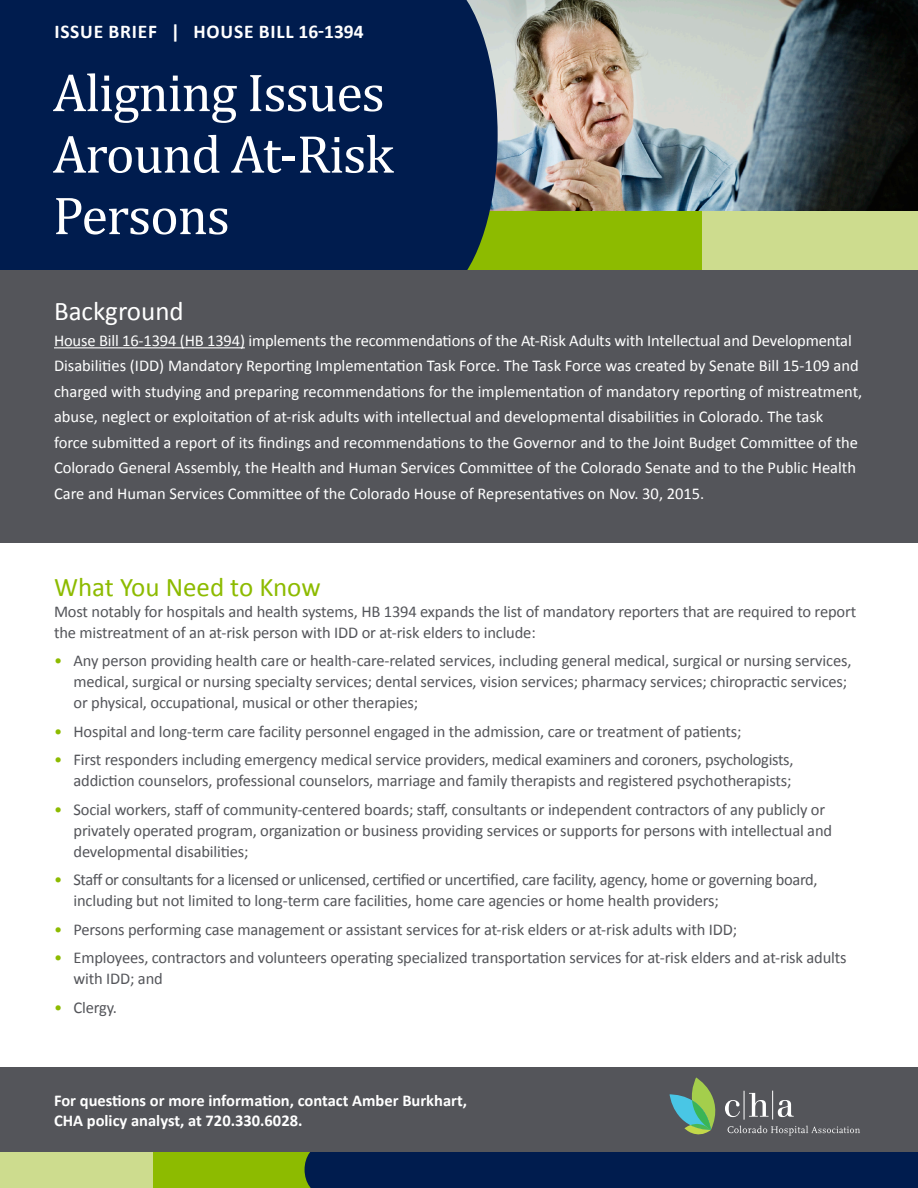
<style>
.page{position:relative;width:918px;height:1188px;background:#fff}
.page>*{position:absolute;margin:0;border:0;box-sizing:border-box;transform-origin:0 0}
.t1{font:54px/61.5px "Cambria Math";letter-spacing:-.02em;color:#fff}
.t2{font:27px "Calibri";color:#8dbb00}
.t3{font:27px "Calibri";color:#fff}
.t4{font:700 19.5px "Calibri";letter-spacing:.04em;color:#fff}
.t5{font:16.5px/21px "Calibri";letter-spacing:-.01em;color:#54555a}
.t6{font:16.5px/25.5px "Calibri";color:#fff}
.t7{font:16.5px "Calibri";letter-spacing:-.03em;color:#54555a}
.t8{font:700 16.5px "Calibri";color:#fff}
.s1{color:#8dbb00}
</style>
<div class="page">
<div style="left:314px;top:1138px;width:604px;height:50px;background:#001c4e"></div>
<div style="left:0;top:1138px;width:153px;height:50px;background:#cddc8e"></div>
<div style="left:153px;top:1138px;width:174px;height:50px;background:#8dbb00"></div>
<div style="left:0;top:0;width:408px;height:274px;background:#001c4e"></div>
<img style="left:498px;top:0;width:420px;height:212px">
<div style="left:702px;top:212px;width:216px;height:58px;background:#cddc8e"></div>
<div style="left:459px;top:212px;width:243px;height:58px;background:#8dbb00"></div>
<svg style="left:408px;top:0;width:90px;height:270px;background:#0e2950"></svg>
<div style="left:0;top:270px;width:918px;height:272px;background:#54555a"></div>
<hr style="left:54px;top:347px;width:191px;height:1px;background:#fff">
<svg style="left:305px;top:1151px;width:34px;height:37px"></svg>
<div style="left:0;top:1067px;width:918px;height:84px;background:#54555a"></div>
<svg style="left:670px;top:1078px;width:190px;height:58px"></svg>
<p class="t4" style="left:54px;top:19px;width:311px">ISSUE BRIEF | HOUSE BILL 16-1394</p>
<p class="t1" style="left:53px;top:62px;width:342px">Aligning Issues<br>Around At-Risk</p>
<p class="t1" style="left:53px;top:185px;width:179px">Persons</p>
<p class="t3" style="left:54px;top:294px;width:131px">Background</p>
<p class="t6" style="left:54px;top:328px;width:799px">House Bill 16-1394 (HB 1394) implements the recommendations of the At-Risk Adults with Intellectual and Developmental</p>
<p class="t6" style="left:54px;top:353px;width:810px">Disabilities (IDD) Mandatory Reporting Implementation Task Force. The Task Force was created by Senate Bill 15-109 and charged with studying and preparing recommendations for the implementation of mandatory reporting of mistreatment, abuse, neglect or exploitation of at-risk adults with intellectual and developmental disabilities in Colorado. The task<br>force submitted a report of its findings and recommendations to the Governor and to the Joint Budget Committee of the Colorado General Assembly, the Health and Human Services Committee of the Colorado Senate and to the Public Health Care and Human Services Committee of the Colorado House of Representatives on Nov. 30, 2015.</p>
<p class="t2" style="left:54px;top:570px;width:268px">What You Need to Know</p>
<p class="t5" style="left:54px;top:601px;width:804px">Most notably for hospitals and health systems, HB 1394 expands the list of mandatory reporters that are required to report the mistreatment of an at-risk person with IDD or at-risk elders to include:</p>
<p class="t5" style="left:74px;top:650px;width:780px;text-indent:-20px"><span class="s1">•</span> Any person providing health care or health-care-related services, including general medical, surgical or nursing services, medical, surgical or nursing specialty services; dental services, vision services; pharmacy services; chiropractic services; or physical, occupational, musical or other therapies;</p>
<p class="t5" style="left:54px;top:721px;width:689px"><span class="s1">•</span> Hospital and long-term care facility personnel engaged in the admission, care or treatment of patients;</p>
<p class="t5" style="left:54px;top:749px;width:741px"><span class="s1">•</span> First responders including emergency medical service providers, medical examiners and coroners, psychologists,</p>
<p class="t5" style="left:74px;top:770px;width:720px">addiction counselors, professional counselors, marriage and family therapists and registered psychotherapists;</p>
<p class="t5" style="left:54px;top:799px;width:773px"><span class="s1">•</span> Social workers, staff of community-centered boards; staff, consultants or independent contractors of any publicly or</p>
<p class="t5" style="left:74px;top:820px;width:760px">privately operated program, organization or business providing services or supports for persons with intellectual and developmental disabilities;</p>
<p class="t7" style="left:54px;top:869px;width:765px"><span class="s1">•</span> Staff or consultants for a licensed or unlicensed, certified or uncertified, care facility, agency, home or governing board,</p>
<p class="t5" style="left:74px;top:890px;width:647px">including but not limited to long-term care facilities, home care agencies or home health providers;</p>
<p class="t5" style="left:54px;top:919px;width:685px"><span class="s1">•</span> Persons performing case management or assistant services for at-risk elders or at-risk adults with IDD;</p>
<p class="t5" style="left:74px;top:947px;width:775px;text-indent:-20px"><span class="s1">•</span> Employees, contractors and volunteers operating specialized transportation services for at-risk elders and at-risk adults with IDD; and</p>
<p class="t5" style="left:54px;top:997px;width:65px"><span class="s1">•</span> Clergy.</p>
<p class="t8" style="left:54px;top:1090px;width:415px">For questions or more information, contact Amber Burkhart,</p>
<p class="t8" style="left:54px;top:1110px;width:250px">CHA policy analyst, at 720.330.6028.</p>
</div>
